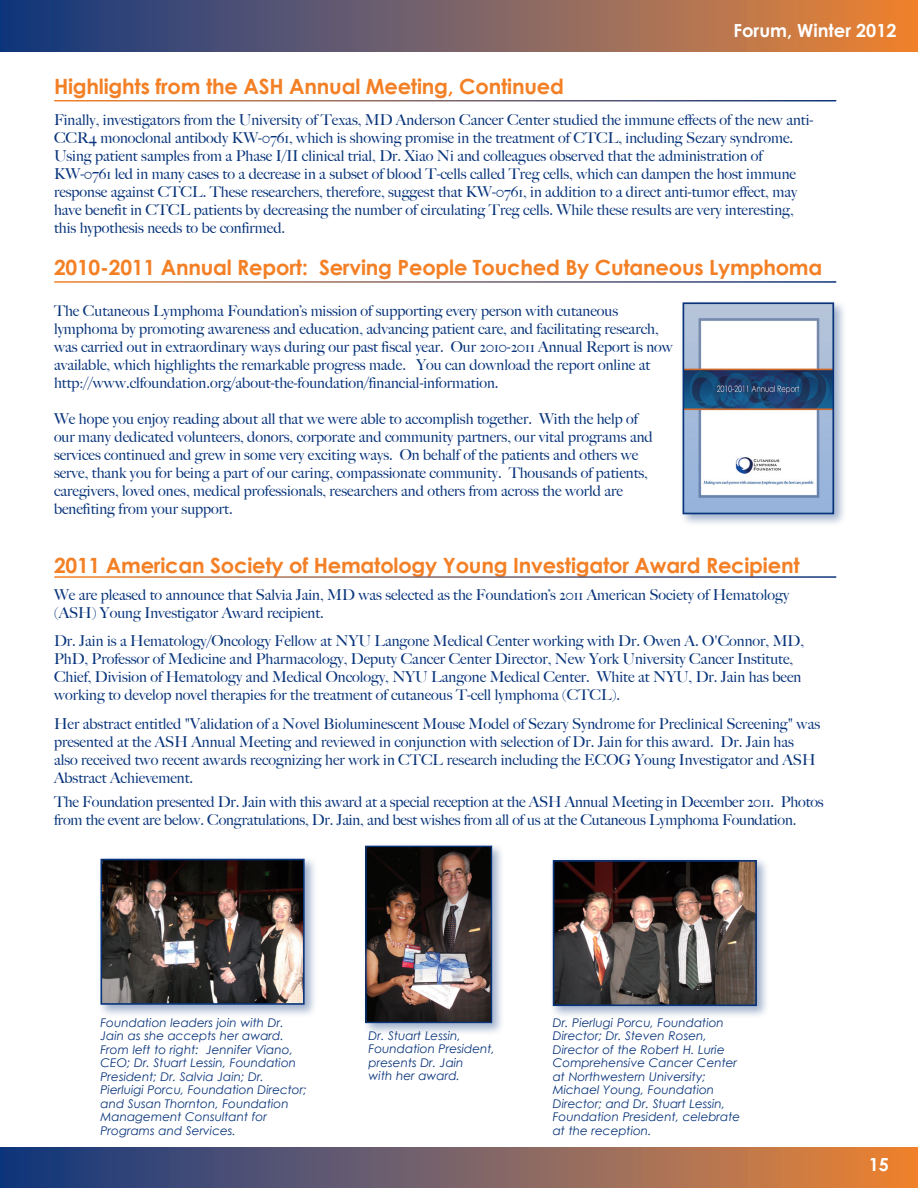
<style>
.page{position:relative;width:918px;height:1188px;background:#fff}
.page>*{position:absolute;margin:0;border:0;box-sizing:border-box;transform-origin:0 0}
.t1{font:700 21px "Century Gothic";letter-spacing:-.01em;color:#f48026}
.t2{font:700 18px "Century Gothic";color:#fff}
.t3{font:500 15px/18px "Big Caslon";color:#08347b}
.t4{font:italic 12px/13.5px "Century Gothic";color:#08347b}
</style>
<div class="page">
<svg style="left:0;top:1px;width:918px;height:51px;background:#7d6161"></svg>
<svg style="left:0;top:1147px;width:918px;height:41px;background:#7c6062"></svg>
<div style="left:97px;top:855px;width:220px;height:163px;background:#08347b;opacity:.39"></div>
<img style="left:103px;top:862px;width:199px;height:140px">
<div style="left:100px;top:859px;width:205px;height:146px;border:2px solid #08347b"></div>
<div style="left:362px;top:842px;width:143px;height:194px;background:#08347b;opacity:.39"></div>
<img style="left:367px;top:848px;width:123px;height:173px">
<div style="left:365px;top:846px;width:127px;height:177px;border:1px solid #08347b"></div>
<div style="left:549px;top:857px;width:221px;height:162px;background:#08347b;opacity:.39"></div>
<img style="left:556px;top:863px;width:198px;height:140px">
<div style="left:553px;top:860px;width:204px;height:146px;border:2px solid #08347b"></div>
<div style="left:679px;top:299px;width:168px;height:228px;background:#08347b;opacity:.39"></div>
<img style="left:686px;top:305px;width:145px;height:206px">
<div style="left:683px;top:302px;width:151px;height:212px;border:2px solid #08347b"></div>
<p class="t2" style="left:733px;top:19px;width:165px">Forum, Winter 2012</p>
<h1 class="t1" style="left:54px;top:73px;width:511px">Highlights from the ASH Annual Meeting, Continued</h1>
<p class="t3" style="left:54px;top:111px;width:761px">Finally, investigators from the University of Texas, MD Anderson Cancer Center studied the immune effects of the new anti-CCR4 monoclonal antibody KW-0761, which is showing promise in the treatment of CTCL, including Sezary syndrome.<br>Using patient samples from a Phase I/II clinical trial, Dr. Xiao Ni and colleagues observed that the administration of KW-0761 led in many cases to a decrease in a subset of blood T-cells called Treg cells, which can dampen the host immune response against CTCL. These researchers, therefore, suggest that KW-0761, in addition to a direct anti-tumor effect, may have benefit in CTCL patients by decreasing the number of circulating Treg cells. While these results are very interesting, this hypothesis needs to be confirmed.</p>
<h1 class="t1" style="left:54px;top:254px;width:770px">2010-2011 Annual Report: Serving People Touched By Cutaneous Lymphoma</h1>
<p class="t3" style="left:54px;top:302px;width:621px">The Cutaneous Lymphoma Foundation’s mission of supporting every person with cutaneous lymphoma by promoting awareness and education, advancing patient care, and facilitating research, was carried out in extraordinary ways during our past fiscal year. Our 2010-2011 Annual Report is now available, which highlights the remarkable progress made. You can download the report online at http://www.clfoundation.org/about-the-foundation/financial-information.</p>
<p class="t3" style="left:54px;top:410px;width:600px">We hope you enjoy reading about all that we were able to accomplish together. With the help of our many dedicated volunteers, donors, corporate and community partners, our vital programs and services continued and grew in some very exciting ways. On behalf of the patients and others we serve, thank you for being a part of our caring, compassionate community. Thousands of patients, caregivers, loved ones, medical professionals, researchers and others from across the world are benefiting from your support.</p>
<h1 class="t1" style="left:54px;top:552px;width:747px">2011 American Society of Hematology Young Investigator Award Recipient</h1>
<p class="t3" style="left:54px;top:586px;width:737px">We are pleased to announce that Salvia Jain, MD was selected as the Foundation’s 2011 American Society of Hematology (ASH) Young Investigator Award recipient.</p>
<p class="t3" style="left:54px;top:632px;width:752px">Dr. Jain is a Hematology/Oncology Fellow at NYU Langone Medical Center working with Dr. Owen A. O'Connor, MD, PhD, Professor of Medicine and Pharmacology, Deputy Cancer Center Director, New York University Cancer Institute, Chief, Division of Hematology and Medical Oncology, NYU Langone Medical Center. White at NYU, Dr. Jain has been working to develop novel therapies for the treatment of cutaneous T-cell lymphoma (CTCL).</p>
<p class="t3" style="left:54px;top:715px;width:768px">Her abstract entitled "Validation of a Novel Bioluminescent Mouse Model of Sezary Syndrome for Preclinical Screening" was presented at the ASH Annual Meeting and reviewed in conjunction with selection of Dr. Jain for this award. Dr. Jain has also received two recent awards recognizing her work in CTCL research including the ECOG Young Investigator and ASH Abstract Achievement.</p>
<p class="t3" style="left:54px;top:793px;width:771px">The Foundation presented Dr. Jain with this award at a special reception at the ASH Annual Meeting in December 2011. Photos from the event are below. Congratulations, Dr. Jain, and best wishes from all of us at the Cutaneous Lymphoma Foundation.</p>
<p class="t4" style="left:100px;top:1016px;width:208px">Foundation leaders join with Dr.<br>Jain as she accepts her award.<br>From left to right: Jennifer Viano,<br>CEO; Dr. Stuart Lessin, Foundation<br>President; Dr. Salvia Jain; Dr.<br>Pierluigi Porcu, Foundation Director; and Susan Thornton, Foundation<br>Management Consultant for<br>Programs and Services.</p>
<p class="t4" style="left:369px;top:1028px;width:128px">Dr. Stuart Lessin,<br>Foundation President, presents Dr. Jain<br>with her award.</p>
<p class="t4" style="left:553px;top:1016px;width:189px">Dr. Pierlugi Porcu, Foundation<br>Director; Dr. Steven Rosen,<br>Director of the Robert H. Lurie<br>Comprehensive Cancer Center at Northwestern University;<br>Michael Young, Foundation<br>Director; and Dr. Stuart Lessin,<br>Foundation President, celebrate at the reception.</p>
<p class="t2" style="left:869px;top:1153px;width:22px">15</p>
</div>
